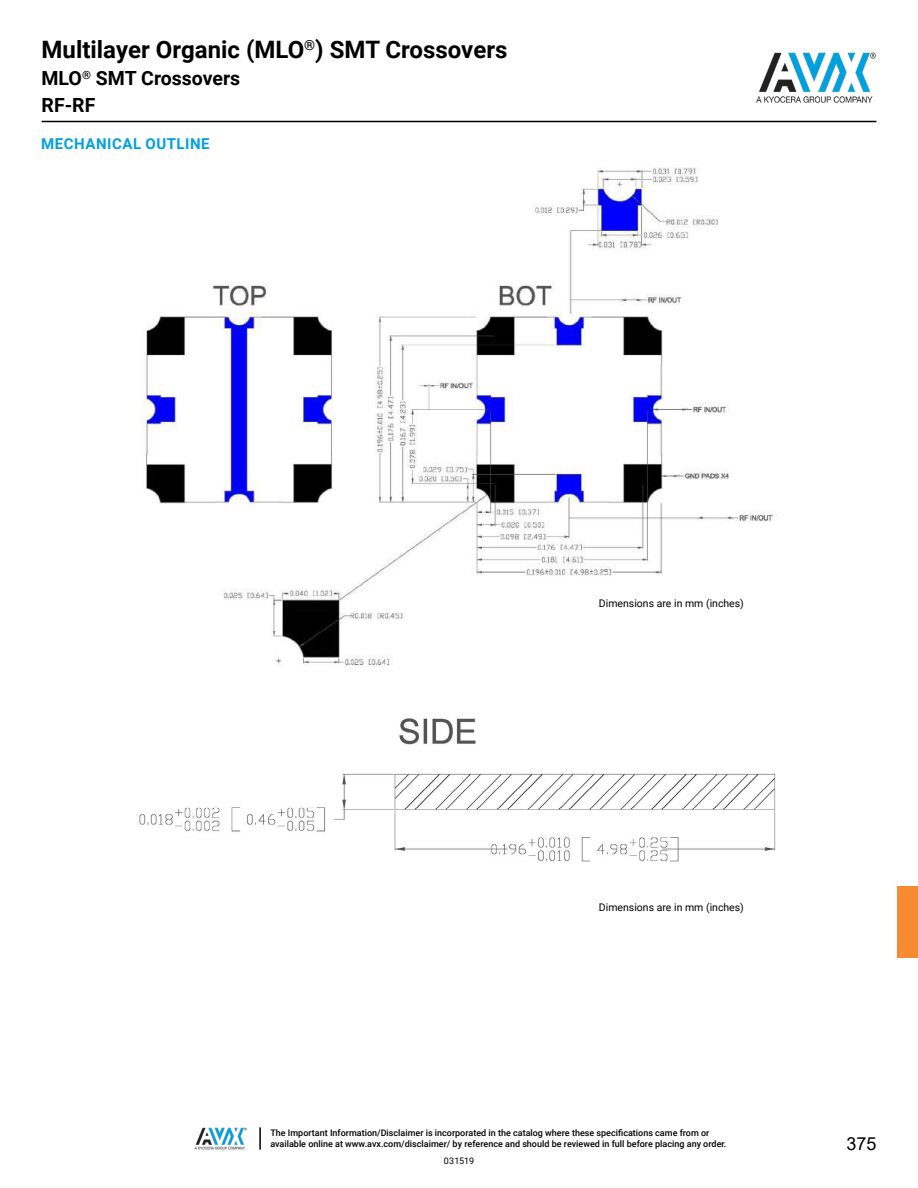
<style>
.page{position:relative;width:918px;height:1188px;background:#fff}
.page>*{position:absolute;margin:0;border:0;box-sizing:border-box;transform-origin:0 0}
.t1{font:700 24px "Roboto";color:#000}
.t2{font:700 19.5px "Roboto";color:#000}
.t3{font:18px "Arial";color:#000}
.t4{font:700 15px "Roboto";letter-spacing:.035em;color:#00a0df}
.t5{font:10.5px "Roboto";color:#000}
.t6{font:500 9px/10.8px "Roboto";color:#000}
.t7{font:9px "Roboto";letter-spacing:.01em;color:#000}
</style>
<div class="page">
<img style="left:195px;top:1127px;width:52px;height:23px">
<hr style="left:259px;top:1127px;width:2px;height:23px;background:#000">
<img style="left:756px;top:52px;width:120px;height:51px">
<hr style="left:42px;top:121px;width:834px;height:1px;background:#000">
<div style="left:897px;top:886px;width:21px;height:72px;background:#f78b31"></div>
<img style="left:141px;top:168px;width:636px;height:499px">
<img style="left:139px;top:718px;width:637px;height:144px">
<h1 class="t1" style="left:42px;top:33px;width:467px">Multilayer Organic (MLO<sup>®</sup>) SMT Crossovers</h1>
<h2 class="t2" style="left:42px;top:92px;width:55px">RF-RF</h2>
<h2 class="t2" style="left:42px;top:65px;width:200px">MLO<sup>®</sup> SMT Crossovers</h2>
<h3 class="t4" style="left:41px;top:133px;width:170px">MECHANICAL OUTLINE</h3>
<p class="t5" style="left:599px;top:596px;width:147px">Dimensions are in mm (inches)</p>
<p class="t5" style="left:599px;top:900px;width:147px">Dimensions are in mm (inches)</p>
<p class="t6" style="left:270px;top:1127px;width:458px">The Important Information/Disclaimer is incorporated in the catalog where these specifications came from or available online at www.avx.com/disclaimer/ by reference and should be reviewed in full before placing any order.</p>
<h3 class="t3" style="left:846px;top:1131px;width:32px">375</h3>
<p class="t7" style="left:444px;top:1155px;width:32px">031519</p>
</div>
